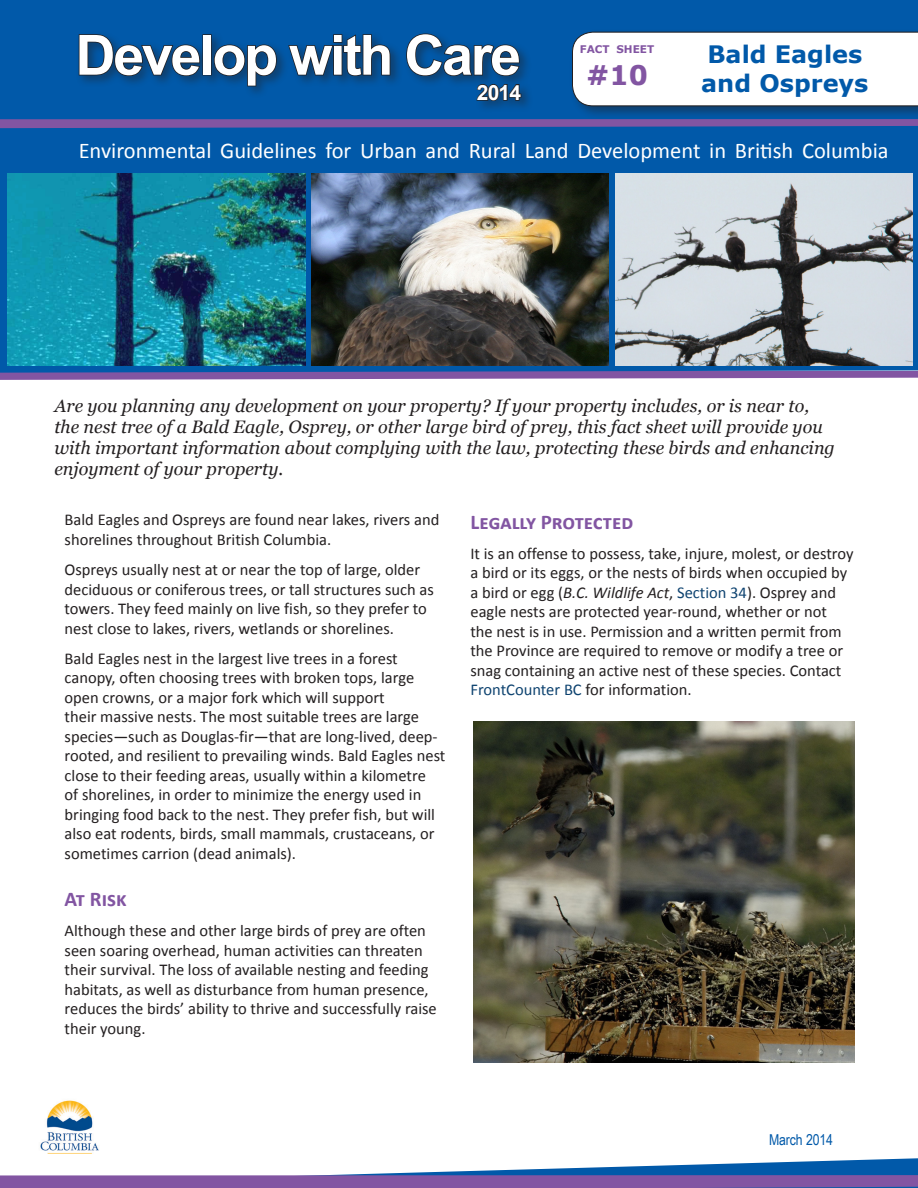
<style>
.page{position:relative;width:918px;height:1188px;background:#fff}
.page>*{position:absolute;margin:0;border:0;box-sizing:border-box;transform-origin:0 0}
.Newsletter_title{font:700 55.5px "Arial";letter-spacing:-.04em;color:#fff}
.t1{font:700 27px "Verdana";color:#8255a2}
.dwc_fs_title{font:700 24px/28.8px "Verdana";color:#0159a9}
.Publication_informat{font:22.5px "Calibri";color:#fff}
.dwc_fs_header{font:700 21px "Calibri";color:#8255a2}
.Newsletter_title-2{font:700 21px "Arial";color:#fff}
.dwc_fs_intro{font:italic 18px/21px "Georgia";color:#231f20}
.dwc_para_column{font:16.5px/19.5px "Calibri";color:#231f20}
.Contact_information{font:15px "Arial Narrow";letter-spacing:-.01em;color:#0159a9}
.t2{font:700 10.5px "Verdana";color:#8255a2}
.s1{font-style:italic}
.s2{color:#0e4370}
</style>
<div class="page">
<div style="left:0;top:166px;width:918px;height:200px;background:#0159a9"></div>
<div style="left:0;top:136px;width:918px;height:62px;background:#0159a9"></div>
<div style="left:0;top:0;width:918px;height:136px;background:#0159a9"></div>
<svg style="left:0;top:119px;width:918px;height:9px;background:#7255a2"></svg>
<div style="left:569px;top:29px;width:349px;height:90px;background:#231f20;opacity:.45"></div>
<svg style="left:572px;top:32px;width:346px;height:74px"></svg>
<svg style="left:0;top:1158px;width:918px;height:30px"></svg>
<svg style="left:0;top:364px;width:918px;height:16px;background:#5966a9"></svg>
<img style="left:25px;top:1100px;width:90px;height:70px">
<div style="left:75px;top:30px;width:459px;height:83px;background:#231f20;opacity:.45"></div>
<svg style="left:78px;top:33px;width:123px;height:44px;background:#0b457a"></svg>
<div style="left:203px;top:34px;width:9px;height:41px;border:2px solid #231f20"></div>
<svg style="left:213px;top:44px;width:65px;height:43px;background:#0c4377"></svg>
<svg style="left:287px;top:33px;width:104px;height:44px;background:#0c4478"></svg>
<svg style="left:405px;top:33px;width:115px;height:44px;background:#0b457c"></svg>
<svg style="left:476px;top:83px;width:46px;height:19px"></svg>
<img style="left:8px;top:174px;width:298px;height:191px">
<img style="left:311px;top:174px;width:298px;height:191px">
<img style="left:615px;top:174px;width:298px;height:191px">
<img style="left:474px;top:722px;width:380px;height:340px">
<p class="Newsletter_title" style="left:75px;top:18px;width:447px">Develop with Care</p>
<p class="Newsletter_title-2" style="left:477px;top:79px;width:46px">2014</p>
<p class="t2" style="left:580px;top:42px;width:76px">FACT SHEET</p>
<p class="t1" style="left:586px;top:56px;width:63px">#10</p>
<p class="dwc_fs_title" style="left:701px;top:40px;width:169px">Bald Eagles and Ospreys</p>
<p class="Publication_informat" style="left:79px;top:137px;width:811px">Environmental Guidelines for Urban and Rural Land Development in British Columbia</p>
<p class="dwc_fs_intro" style="left:54px;top:395px;width:782px">Are you planning any development on your property? If your property includes, or is near to, the nest tree of a Bald Eagle, Osprey, or other large bird of prey, this fact sheet will provide you with important information about complying with the law, protecting these birds and enhancing enjoyment of your property.</p>
<p class="dwc_para_column" style="left:65px;top:510px;width:376px">Bald Eagles and Ospreys are found near lakes, rivers and shorelines throughout British Columbia.</p>
<p class="dwc_para_column" style="left:65px;top:560px;width:371px">Ospreys usually nest at or near the top of large, older deciduous or coniferous trees, or tall structures such as towers. They feed mainly on live fish, so they prefer to nest close to lakes, rivers, wetlands or shorelines.</p>
<p class="dwc_para_column" style="left:65px;top:649px;width:382px">Bald Eagles nest in the largest live trees in a forest canopy, often choosing trees with broken tops, large open crowns, or a major fork which will support<br>their massive nests. The most suitable trees are large species—such as Douglas-fir—that are long-lived, deep&shy;rooted, and resilient to prevailing winds. Bald Eagles nest close to their feeding areas, usually within a kilometre<br>of shorelines, in order to minimize the energy used in bringing food back to the nest. They prefer fish, but will also eat rodents, birds, small mammals, crustaceans, or sometimes carrion (dead animals).</p>
<p class="dwc_fs_header" style="left:65px;top:886px;width:64px">At Risk</p>
<p class="dwc_para_column" style="left:65px;top:921px;width:374px">Although these and other large birds of prey are often seen soaring overhead, human activities can threaten their survival. The loss of available nesting and feeding habitats, as well as disturbance from human presence, reduces the birds’ ability to thrive and successfully raise their young.</p>
<p class="dwc_fs_header" style="left:470px;top:508px;width:164px">Legally Protected</p>
<p class="dwc_para_column" style="left:470px;top:544px;width:385px">It is an offense to possess, take, injure, molest, or destroy a bird or its eggs, or the nests of birds when occupied by a bird or egg (<span class="s1">B.C. Wildlife Act</span>, <span class="s2">Section 34</span>). Osprey and eagle nests are protected year-round, whether or not<br>the nest is in use. Permission and a written permit from the Province are required to remove or modify a tree or snag containing an active nest of these species. Contact <span class="s2">FrontCounter BC</span> for information.</p>
<p class="Contact_information" style="left:769px;top:1129px;width:65px">March 2014</p>
</div>
